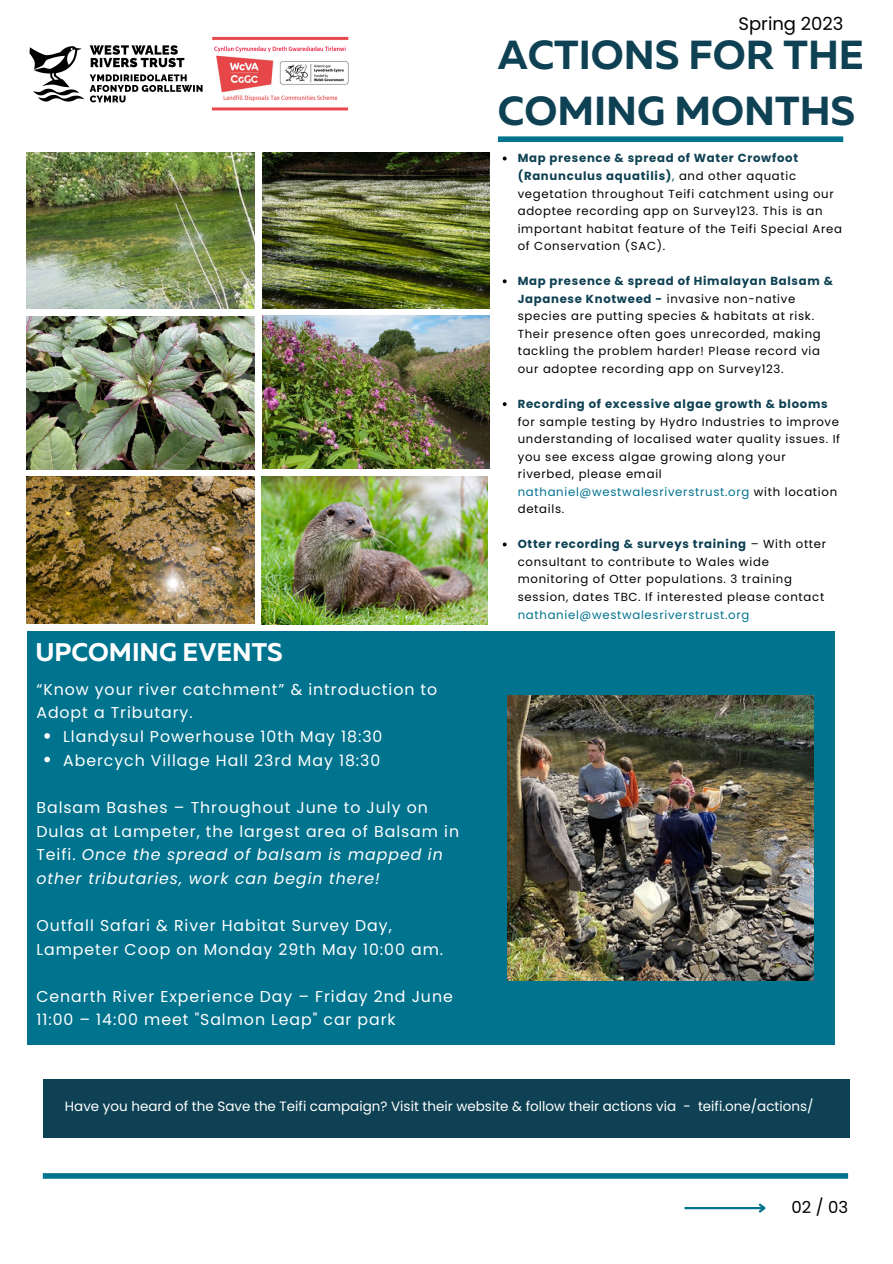
<style>
.page{position:relative;width:893px;height:1264px;background:#fff}
.page>*{position:absolute;margin:0;border:0;box-sizing:border-box;transform-origin:0 0}
.t1{font:700 40.5px/56.2px "Muller";color:#0e4153}
.t2{font:700 25.5px "Muller";color:#fff}
.t3{font:18px "Poppins";color:#000}
.t4{font:16.5px "Poppins";color:#000}
.t5{font:15.75px/23.5px "Poppins";letter-spacing:.06em;color:#fff}
.t6{font:13.5px "Poppins";color:#fff}
.t7{font:11.7px/17.5px "Poppins";letter-spacing:.06em;color:#000}
.s1{font-style:italic}
.s2{font-weight:700;color:#0e4153}
.s3{color:#0e4153}
.s4{color:#00738e}
</style>
<div class="page">
<div style="left:27px;top:631px;width:806px;height:413px;background:#00738e"></div>
<div style="left:43px;top:1079px;width:806px;height:58px;background:#0e4153"></div>
<div style="left:498px;top:136px;width:345px;height:6px;background:#00738e"></div>
<img style="left:507px;top:695px;width:306px;height:285px">
<div style="left:43px;top:1173px;width:805px;height:5px;background:#00738e"></div>
<hr style="left:684px;top:1206px;width:80px;height:3px;background:#00738e">
<svg style="left:756px;top:1203px;width:10px;height:10px"></svg>
<img style="left:27px;top:152px;width:227px;height:157px">
<img style="left:27px;top:476px;width:227px;height:147px">
<img style="left:262px;top:152px;width:227px;height:157px">
<img style="left:27px;top:316px;width:227px;height:153px">
<img style="left:262px;top:316px;width:227px;height:153px">
<img style="left:261px;top:476px;width:226px;height:148px">
<svg style="left:502px;top:157px;width:4px;height:3px"></svg>
<svg style="left:502px;top:279px;width:4px;height:4px"></svg>
<svg style="left:502px;top:402px;width:4px;height:4px"></svg>
<svg style="left:502px;top:542px;width:4px;height:4px"></svg>
<svg style="left:44px;top:733px;width:6px;height:5px"></svg>
<svg style="left:44px;top:756px;width:6px;height:6px"></svg>
<img style="left:211px;top:36px;width:138px;height:75px">
<img style="left:29px;top:45px;width:174px;height:58px">
<p class="t3" style="left:738px;top:11px;width:106px">Spring 2023</p>
<p class="t2" style="left:35px;top:641px;width:249px">UPCOMING EVENTS</p>
<p class="t5" style="left:36px;top:677px;width:402px">“Know your river catchment” &amp; introduction to<br>Adopt a Tributary.</p>
<p class="t5" style="left:63px;top:724px;width:321px">Llandysul Powerhouse 10th May 18:30</p>
<p class="t5" style="left:63px;top:748px;width:318px">Abercych Village Hall 23rd May 18:30</p>
<p class="t5" style="left:36px;top:795px;width:424px">Balsam Bashes – Throughout June to July on Dulas at Lampeter, the largest area of Balsam in Teifi. <span class="s1">Once the spread of balsam is mapped in other tributaries, work can begin there!</span></p>
<p class="t5" style="left:36px;top:913px;width:408px">Outfall Safari &amp; River Habitat Survey Day,<br>Lampeter Coop on Monday 29th May 10:00 am.</p>
<p class="t5" style="left:36px;top:984px;width:418px">Cenarth River Experience Day – Friday 2nd June<br>11:00 – 14:00 meet "Salmon Leap" car park</p>
<p class="t1" style="left:498px;top:30px;width:367px">ACTIONS FOR THE<br>COMING MONTHS</p>
<p class="t7" style="left:517px;top:149px;width:326px"><span class="s2">Map presence &amp; spread of Water Crowfoot (Ranunculus aquatilis)</span><span class="s3">,</span> and other aquatic vegetation throughout Teifi catchment using our adoptee recording app on Survey123. This is an important habitat feature of the Teifi Special Area of Conservation (SAC).</p>
<p class="t7" style="left:517px;top:272px;width:317px"><span class="s2">Map presence &amp; spread of Himalayan Balsam &amp; Japanese Knotweed -</span> invasive non-native species are putting species &amp; habitats at risk.<br>Their presence often goes unrecorded, making tackling the problem harder! Please record via our adoptee recording app on Survey123.</p>
<p class="t7" style="left:517px;top:395px;width:324px"><span class="s2">Recording of excessive algae growth &amp; blooms </span>for sample testing by Hydro Industries to improve understanding of localised water quality issues. If you see excess algae growing along your riverbed, please email <span class="s4">nathaniel@westwalesriverstrust.org</span> with location details.</p>
<p class="t7" style="left:517px;top:535px;width:310px"><span class="s2">Otter recording &amp; surveys training</span> – With otter consultant to contribute to Wales wide monitoring of Otter populations. 3 training session, dates TBC. If interested please contact <span class="s4">nathaniel@westwalesriverstrust.org</span></p>
<p class="t6" style="left:65px;top:1096px;width:750px">Have you heard of the Save the Teifi campaign? Visit their website &amp; follow their actions via - teifi.one/actions/</p>
<p class="t4" style="left:791px;top:1195px;width:58px">02 / 03</p>
</div>
